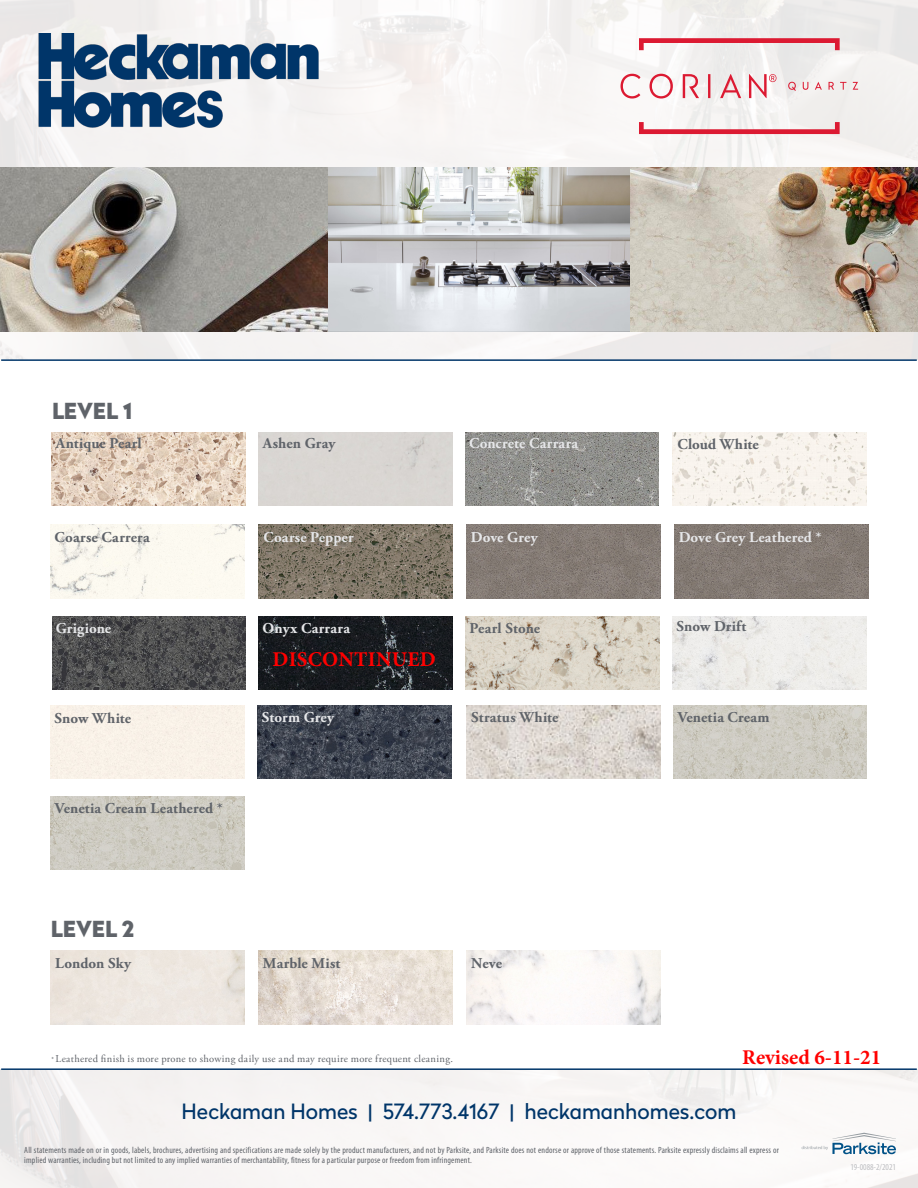
<style>
.page{position:relative;width:918px;height:1188px;background:#fff}
.page>*{position:absolute;margin:0;border:0;box-sizing:border-box;transform-origin:0 0}
.Title_2_Main-Color-3{font:900 22.05px "Radikal";letter-spacing:-.005em;color:#5f6369}
.t1{font:21px "Radikal";color:#003569}
.t2{font:700 21px "Minion Pro";letter-spacing:.01em;color:#f00}
.Title_2_Main-Color-3-2{font:700 15px "Adobe Garamond Pro";letter-spacing:.01em;color:#5f6369}
.Title_2_Main-Color-3-3{font:700 15px "Adobe Garamond Pro";letter-spacing:.01em;color:#e6e7e9}
.t3{font:10.5px "Adobe Garamond Pro";letter-spacing:.03em;color:#5f6369}
.t4{font:condensed 9px/10.5px "Myriad Pro";letter-spacing:.02em;color:#5f6369}
.t5{font:condensed 9px "Myriad Pro";color:#bcbdc0}
.s1{font-weight:700;font-size:6.15px}
</style>
<div class="page">
<img style="left:1px;top:1070px;width:916px;height:118px">
<img style="left:1px;top:0;width:916px;height:359px">
<img style="left:39px;top:34px;width:281px;height:98px">
<svg style="left:802px;top:1133px;width:94px;height:21px"></svg>
<img style="left:328px;top:168px;width:590px;height:164px">
<svg style="left:639px;top:122px;width:201px;height:12px"></svg>
<svg style="left:639px;top:38px;width:201px;height:12px"></svg>
<svg style="left:621px;top:74px;width:155px;height:25px"></svg>
<svg style="left:788px;top:82px;width:8px;height:9px"></svg>
<svg style="left:803px;top:82px;width:5px;height:8px"></svg>
<svg style="left:815px;top:82px;width:7px;height:8px"></svg>
<svg style="left:829px;top:82px;width:5px;height:8px"></svg>
<svg style="left:840px;top:82px;width:6px;height:8px"></svg>
<svg style="left:853px;top:82px;width:5px;height:8px"></svg>
<img style="left:0;top:168px;width:328px;height:164px">
<hr style="left:1px;top:359px;width:916px;height:2px;background:#003569">
<hr style="left:1px;top:1068px;width:916px;height:2px;background:#003569">
<img style="left:51px;top:433px;width:194px;height:73px">
<img style="left:673px;top:616px;width:194px;height:73px">
<img style="left:258px;top:705px;width:193px;height:74px">
<img style="left:467px;top:525px;width:193px;height:73px">
<img style="left:467px;top:706px;width:193px;height:73px">
<img style="left:259px;top:525px;width:194px;height:73px">
<img style="left:673px;top:433px;width:194px;height:73px">
<img style="left:673px;top:706px;width:194px;height:73px">
<img style="left:51px;top:525px;width:194px;height:73px">
<img style="left:52px;top:616px;width:194px;height:73px">
<img style="left:674px;top:525px;width:194px;height:73px">
<img style="left:51px;top:796px;width:194px;height:74px">
<img style="left:465px;top:433px;width:194px;height:73px">
<img style="left:259px;top:616px;width:194px;height:73px">
<img style="left:465px;top:616px;width:194px;height:73px">
<div style="left:51px;top:706px;width:194px;height:73px;background:#f9f1e8"></div>
<img style="left:467px;top:951px;width:193px;height:73px">
<img style="left:259px;top:951px;width:194px;height:73px">
<p class="Title_2_Main-Color-3" style="left:52px;top:395px;width:82px">LEVEL 1</p>
<p class="Title_2_Main-Color-3-2" style="left:56px;top:434px;width:87px">Antique Pearl</p>
<p class="Title_2_Main-Color-3-2" style="left:263px;top:434px;width:74px">Ashen Gray</p>
<p class="Title_2_Main-Color-3-3" style="left:469px;top:435px;width:111px">Concrete Carrara</p>
<p class="Title_2_Main-Color-3-2" style="left:678px;top:436px;width:83px">Cloud White</p>
<p class="Title_2_Main-Color-3-2" style="left:55px;top:528px;width:97px">Coarse Carrera</p>
<p class="Title_2_Main-Color-3-3" style="left:263px;top:528px;width:92px">Coarse Pepper</p>
<p class="Title_2_Main-Color-3-3" style="left:471px;top:528px;width:68px">Dove Grey</p>
<p class="Title_2_Main-Color-3-3" style="left:679px;top:528px;width:144px">Dove Grey Leathered *</p>
<p class="Title_2_Main-Color-3-3" style="left:56px;top:620px;width:57px">Grigione</p>
<p class="Title_2_Main-Color-3-3" style="left:263px;top:620px;width:89px">Onyx Carrara</p>
<p class="Title_2_Main-Color-3-2" style="left:470px;top:619px;width:72px">Pearl Stone</p>
<p class="Title_2_Main-Color-3-2" style="left:677px;top:618px;width:71px">Snow Drift</p>
<h2 class="t2" style="left:273px;top:644px;width:165px">DISCONTINUED</h2>
<p class="Title_2_Main-Color-3-2" style="left:55px;top:709px;width:78px">Snow White</p>
<p class="Title_2_Main-Color-3-3" style="left:262px;top:709px;width:74px">Storm Grey</p>
<p class="Title_2_Main-Color-3-2" style="left:471px;top:709px;width:89px">Stratus White</p>
<p class="Title_2_Main-Color-3-2" style="left:678px;top:709px;width:93px">Venetia Cream</p>
<p class="Title_2_Main-Color-3-2" style="left:55px;top:800px;width:170px">Venetia Cream Leathered *</p>
<p class="Title_2_Main-Color-3" style="left:51px;top:913px;width:84px">LEVEL 2</p>
<p class="Title_2_Main-Color-3-2" style="left:55px;top:954px;width:78px">London Sky</p>
<p class="Title_2_Main-Color-3-2" style="left:263px;top:954px;width:79px">Marble Mist</p>
<p class="Title_2_Main-Color-3-2" style="left:471px;top:954px;width:32px">Neve</p>
<p class="t3" style="left:51px;top:1052px;width:403px"><span class="s1">*</span> Leathered finish is more prone to showing daily use and may require more frequent cleaning.</p>
<h2 class="t2" style="left:742px;top:1042px;width:141px">Revised 6-11-21</h2>
<p class="t1" style="left:182px;top:1096px;width:556px">Heckaman Homes | 574.773.4167 | heckamanhomes.com</p>
<p class="t4" style="left:24px;top:1145px;width:756px">All statements made on or in goods, labels, brochures, advertising and specifications are made solely by the product manufacturers, and not by Parksite, and Parksite does not endorse or approve of those statements. Parksite expressly disclaims all express or implied warranties, including but not limited to any implied warranties of merchantability, fitness for a particular purpose or freedom from infringement.</p>
<p class="t5" style="left:850px;top:1161px;width:47px">19-0088-2/2021</p>
</div>
